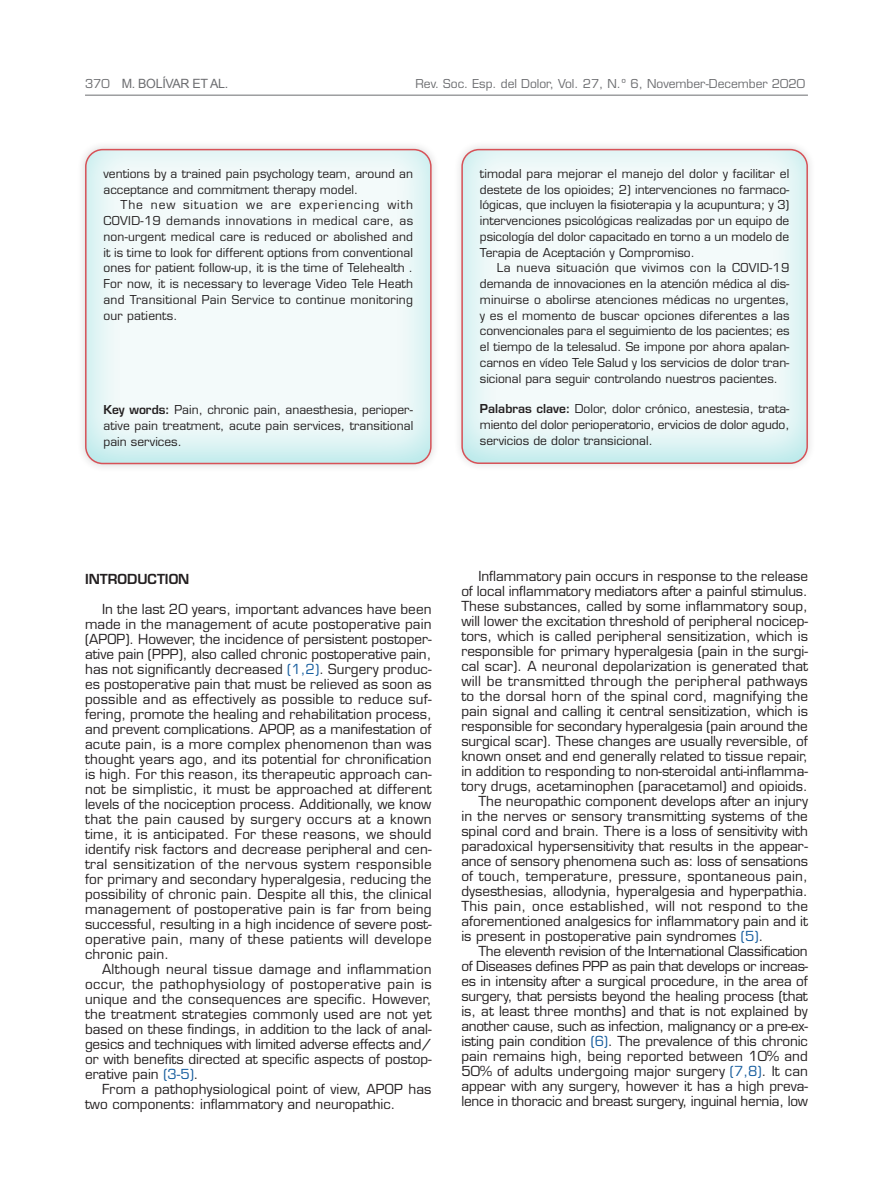
<style>
.page{position:relative;width:893px;height:1191px;background:#fff}
.page>*{position:absolute;margin:0;border:0;box-sizing:border-box;transform-origin:0 0}
.t1{font:13.5px/15px "Eurostile LT Std";color:#231f20;text-align:justify}
._02_Ladillo_1{font:600 13.5px "Eurostile LT Std";color:#231f20}
.t2{font:12.75px "Arial";letter-spacing:-.025em;color:#6c6d70}
.Resumen_Texto{font:12px/15.8px "Eurostile LT Std";color:#231f20;text-align:justify}
.Abstract_Texto{font:12px/15.8px "Eurostile LT Std";color:#231f20}
.Palabras_clave{font:12px/15.8px "Eurostile LT Std";color:#231f20;text-align:justify}
.Keywords{font:12px/15.8px "Eurostile LT Std";letter-spacing:.005em;color:#231f20;text-align:justify}
.t3{font:12px "Eurostile LT Std";color:#6c6d70}
.s1{font-family:"Eurostile LT Std";font-size:12px}
.s2{font-weight:600}
.s3{color:#175d9e}
</style>
<div class="page">
<hr style="left:85px;top:95px;width:723px;height:1px;background:#6c6d70">
<div style="left:453px;top:140px;width:363px;height:332px;background:#fafafa"></div>
<div style="left:460px;top:149px;width:348px;height:317px;background:#03b9bd;opacity:.3"></div>
<div style="left:461px;top:149px;width:347px;height:315px;border:2px solid #d75157;border-radius:17px"></div>
<div style="left:77px;top:140px;width:363px;height:332px;background:#f8f8f8"></div>
<div style="left:84px;top:148px;width:348px;height:318px;background:#03b9bd;opacity:.3"></div>
<div style="left:85px;top:149px;width:347px;height:315px;border:2px solid #d75157;border-radius:17px"></div>
<p class="t2" style="left:85px;top:75px;width:145px"><span class="s1">370</span> M. BOLÍVAR ET AL.</p>
<p class="t3" style="left:416px;top:76px;width:391px">Rev. Soc. Esp. del Dolor, Vol. 27, N.º 6, November-December 2020</p>
<p class="Abstract_Texto" style="left:104px;top:166px;width:311px">ventions by a trained pain psychology team, around an acceptance and commitment therapy model.</p>
<p class="Abstract_Texto" style="left:104px;top:197px;width:311px;text-align:justify;text-indent:17px">The new situation we are experiencing with COVID-19 demands innovations in medical care, as non-urgent medical care is reduced or abolished and it is time to look for different options from conventional ones for patient follow-up, it is the time of Telehealth .<br>For now, it is necessary to leverage Video Tele Heath and Transitional Pain Service to continue monitoring our patients.</p>
<p class="Keywords" style="left:104px;top:402px;width:311px"><span class="s2">Key words:</span> Pain, chronic pain, anaesthesia, perioper&shy;ative pain treatment, acute pain services, transitional pain services.</p>
<p class="Resumen_Texto" style="left:480px;top:166px;width:311px">timodal para mejorar el manejo del dolor y facilitar el destete de los opioides; 2) intervenciones no farmaco&shy;lógicas, que incluyen la fisioterapia y la acupuntura; y 3) intervenciones psicológicas realizadas por un equipo de psicología del dolor capacitado en torno a un modelo de Terapia de Aceptación y Compromiso.</p>
<p class="Resumen_Texto" style="left:480px;top:260px;width:311px;text-indent:17px">La nueva situación que vivimos con la COVID-19 demanda de innovaciones en la atención médica al dis&shy;minuirse o abolirse atenciones médicas no urgentes, y es el momento de buscar opciones diferentes a las convencionales para el seguimiento de los pacientes; es el tiempo de la telesalud. Se impone por ahora apalan&shy;carnos en vídeo Tele Salud y los servicios de dolor tran&shy;sicional para seguir controlando nuestros pacientes.</p>
<p class="Palabras_clave" style="left:480px;top:401px;width:311px"><span class="s2">Palabras clave:</span> Dolor, dolor crónico, anestesia, trata&shy;miento del dolor perioperatorio, ervicios de dolor agudo, servicios de dolor transicional.</p>
<p class="_02_Ladillo_1" style="left:85px;top:570px;width:106px">INTRODUCTION</p>
<p class="t1" style="left:85px;top:601px;width:348px;text-indent:17px">In the last 20 years, important advances have been made in the management of acute postoperative pain (APOP). However, the incidence of persistent postoper&shy;ative pain (PPP), also called chronic postoperative pain, has not significantly decreased <span class="s3">(1,2)</span>. Surgery produc&shy;es postoperative pain that must be relieved as soon as possible and as effectively as possible to reduce suf&shy;fering, promote the healing and rehabilitation process, and prevent complications. APOP, as a manifestation of acute pain, is a more complex phenomenon than was thought years ago, and its potential for chronification is high. For this reason, its therapeutic approach can&shy;not be simplistic, it must be approached at different levels of the nociception process. Additionally, we know that the pain caused by surgery occurs at a known time, it is anticipated. For these reasons, we should identify risk factors and decrease peripheral and cen&shy;tral sensitization of the nervous system responsible for primary and secondary hyperalgesia, reducing the possibility of chronic pain. Despite all this, the clinical management of postoperative pain is far from being successful, resulting in a high incidence of severe post&shy;operative pain, many of these patients will develope chronic pain.</p>
<p class="t1" style="left:85px;top:961px;width:348px;text-indent:17px">Although neural tissue damage and inflammation occur, the pathophysiology of postoperative pain is unique and the consequences are specific. However, the treatment strategies commonly used are not yet based on these findings, in addition to the lack of anal&shy;gesics and techniques with limited adverse effects and/ or with benefits directed at specific aspects of postop&shy;erative pain <span class="s3">(3-5)</span>.</p>
<p class="t1" style="left:85px;top:1081px;width:348px;text-indent:17px">From a pathophysiological point of view, APOP has two components: inflammatory and neuropathic.</p>
<p class="t1" style="left:461px;top:569px;width:348px;text-indent:17px">Inflammatory pain occurs in response to the release of local inflammatory mediators after a painful stimulus.<br>These substances, called by some inflammatory soup, will lower the excitation threshold of peripheral nocicep&shy;tors, which is called peripheral sensitization, which is responsible for primary hyperalgesia (pain in the surgi&shy;cal scar). A neuronal depolarization is generated that will be transmitted through the peripheral pathways to the dorsal horn of the spinal cord, magnifying the pain signal and calling it central sensitization, which is responsible for secondary hyperalgesia (pain around the surgical scar). These changes are usually reversible, of known onset and end generally related to tissue repair, in addition to responding to non-steroidal anti-inflamma&shy;tory drugs, acetaminophen (paracetamol) and opioids.</p>
<p class="t1" style="left:461px;top:794px;width:348px;text-indent:17px">The neuropathic component develops after an injury in the nerves or sensory transmitting systems of the spinal cord and brain. There is a loss of sensitivity with paradoxical hypersensitivity that results in the appear&shy;ance of sensory phenomena such as: loss of sensations of touch, temperature, pressure, spontaneous pain, dysesthesias, allodynia, hyperalgesia and hyperpathia.<br>This pain, once established, will not respond to the aforementioned analgesics for inflammatory pain and it is present in postoperative pain syndromes <span class="s3">(5)</span>.</p>
<p class="t1" style="left:461px;top:944px;width:348px;text-indent:17px">The eleventh revision of the International Classification of Diseases defines PPP as pain that develops or increas&shy;es in intensity after a surgical procedure, in the area of surgery, that persists beyond the healing process (that is, at least three months) and that is not explained by another cause, such as infection, malignancy or a pre-ex&shy;isting pain condition <span class="s3">(6)</span>. The prevalence of this chronic pain remains high, being reported between 10% and 50% of adults undergoing major surgery <span class="s3">(7,8)</span>. It can appear with any surgery, however it has a high preva&shy;lence in thoracic and breast surgery, inguinal hernia, low</p>
</div>
